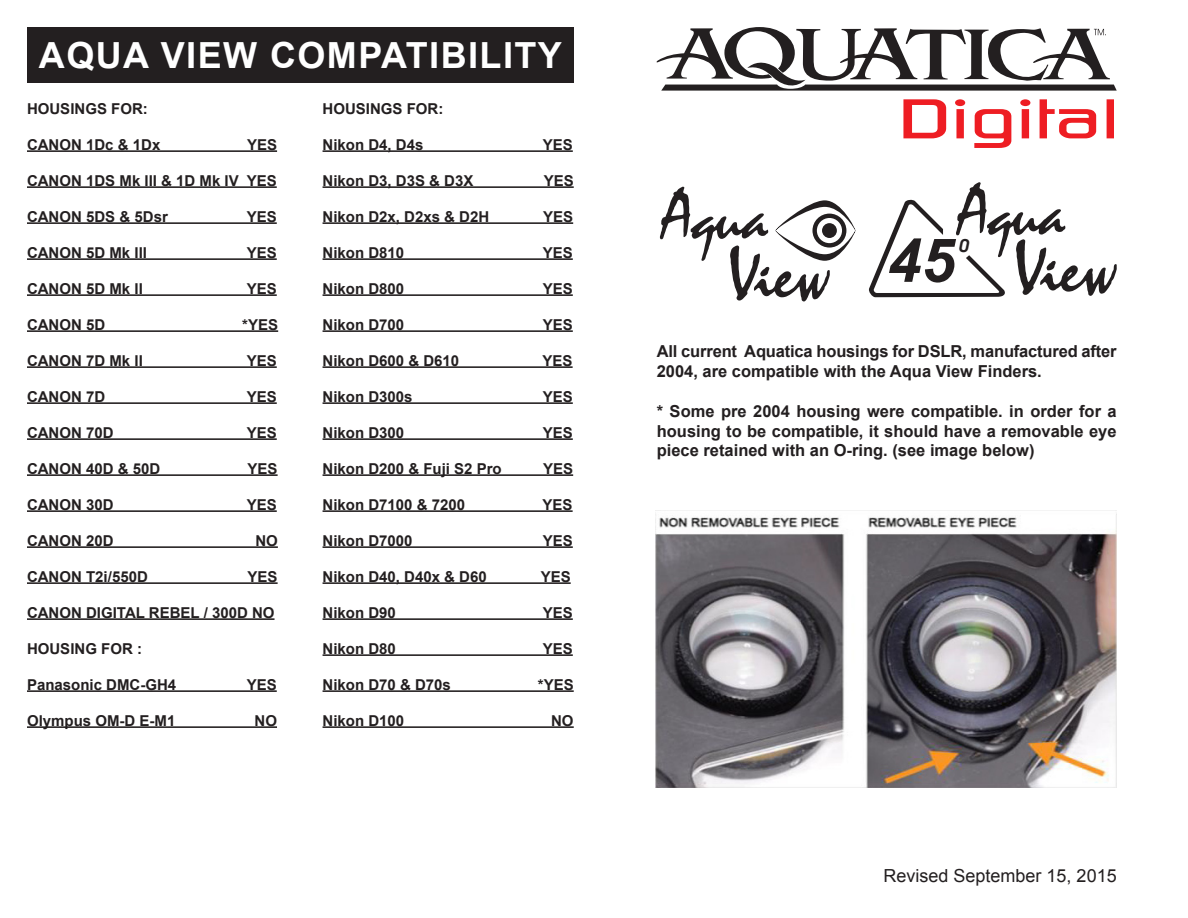
<style>
.page{position:relative;width:1188px;height:918px;background:#fff}
.page>*{position:absolute;margin:0;border:0;box-sizing:border-box;transform-origin:0 0}
.t1{font:italic 700 60.6px "Arial";color:#231f20}
.t2{font:700 36px "Arial";letter-spacing:.04em;color:#fff}
.t3{font:italic 700 18.15px "Avant Garde IT Cby BT";color:#231f20}
.t4{font:18px "Arial";color:#231f20}
.t5{font:700 16.5px/19.8px "Arial";color:#231f20}
.t6{font:700 15px "Arial";color:#231f20}
</style>
<div class="page">
<hr style="left:27px;top:150px;width:250px;height:2px;background:#231f20">
<hr style="left:27px;top:186px;width:250px;height:2px;background:#231f20">
<hr style="left:27px;top:222px;width:250px;height:2px;background:#231f20">
<hr style="left:27px;top:258px;width:250px;height:2px;background:#231f20">
<hr style="left:27px;top:294px;width:250px;height:2px;background:#231f20">
<hr style="left:27px;top:330px;width:251px;height:2px;background:#231f20">
<hr style="left:27px;top:366px;width:250px;height:2px;background:#231f20">
<hr style="left:27px;top:402px;width:250px;height:2px;background:#231f20">
<hr style="left:27px;top:438px;width:250px;height:2px;background:#231f20">
<hr style="left:27px;top:474px;width:251px;height:2px;background:#231f20">
<hr style="left:27px;top:510px;width:250px;height:2px;background:#231f20">
<hr style="left:27px;top:546px;width:251px;height:2px;background:#231f20">
<hr style="left:27px;top:582px;width:251px;height:2px;background:#231f20">
<hr style="left:27px;top:618px;width:248px;height:2px;background:#231f20">
<hr style="left:27px;top:690px;width:250px;height:2px;background:#231f20">
<hr style="left:27px;top:726px;width:250px;height:2px;background:#231f20">
<svg style="left:656px;top:27px;width:461px;height:64px"></svg>
<svg style="left:903px;top:99px;width:211px;height:49px"></svg>
<img style="left:656px;top:513px;width:461px;height:275px">
<hr style="left:323px;top:150px;width:250px;height:2px;background:#231f20">
<hr style="left:323px;top:186px;width:251px;height:2px;background:#231f20">
<hr style="left:323px;top:222px;width:250px;height:2px;background:#231f20">
<hr style="left:323px;top:258px;width:250px;height:2px;background:#231f20">
<hr style="left:323px;top:294px;width:250px;height:2px;background:#231f20">
<hr style="left:323px;top:330px;width:250px;height:2px;background:#231f20">
<hr style="left:323px;top:366px;width:250px;height:2px;background:#231f20">
<hr style="left:323px;top:402px;width:250px;height:2px;background:#231f20">
<hr style="left:323px;top:438px;width:250px;height:2px;background:#231f20">
<hr style="left:323px;top:474px;width:250px;height:2px;background:#231f20">
<hr style="left:323px;top:510px;width:250px;height:2px;background:#231f20">
<hr style="left:323px;top:546px;width:250px;height:2px;background:#231f20">
<hr style="left:323px;top:582px;width:248px;height:2px;background:#231f20">
<hr style="left:323px;top:618px;width:250px;height:2px;background:#231f20">
<hr style="left:323px;top:654px;width:250px;height:2px;background:#231f20">
<hr style="left:323px;top:690px;width:251px;height:2px;background:#231f20">
<hr style="left:323px;top:726px;width:251px;height:2px;background:#231f20">
<div style="left:27px;top:27px;width:546px;height:55px;background:#231f20"></div>
<svg style="left:660px;top:187px;width:195px;height:114px"></svg>
<svg style="left:868px;top:182px;width:249px;height:115px"></svg>
<p class="t2" style="left:39px;top:31px;width:525px">AQUA VIEW COMPATIBILITY</p>
<p class="t6" style="left:27px;top:98px;width:122px">HOUSINGS FOR:</p>
<p class="t6" style="left:27px;top:134px;width:135px">CANON 1Dc &amp; 1Dx</p>
<p class="t6" style="left:247px;top:134px;width:32px">YES</p>
<p class="t6" style="left:27px;top:170px;width:251px">CANON 1DS Mk III &amp; 1D Mk IV YES</p>
<p class="t6" style="left:27px;top:206px;width:142px">CANON 5DS &amp; 5Dsr</p>
<p class="t6" style="left:247px;top:206px;width:32px">YES</p>
<p class="t6" style="left:27px;top:242px;width:122px">CANON 5D Mk III</p>
<p class="t6" style="left:247px;top:242px;width:32px">YES</p>
<p class="t6" style="left:27px;top:278px;width:117px">CANON 5D Mk II</p>
<p class="t6" style="left:247px;top:278px;width:32px">YES</p>
<p class="t6" style="left:27px;top:314px;width:80px">CANON 5D</p>
<p class="t6" style="left:242px;top:314px;width:37px">*YES</p>
<p class="t6" style="left:27px;top:350px;width:117px">CANON 7D Mk II</p>
<p class="t6" style="left:247px;top:350px;width:32px">YES</p>
<p class="t6" style="left:27px;top:386px;width:80px">CANON 7D</p>
<p class="t6" style="left:247px;top:386px;width:32px">YES</p>
<p class="t6" style="left:27px;top:422px;width:88px">CANON 70D</p>
<p class="t6" style="left:247px;top:422px;width:32px">YES</p>
<p class="t6" style="left:27px;top:458px;width:135px">CANON 40D &amp; 50D</p>
<p class="t6" style="left:248px;top:458px;width:32px">YES</p>
<p class="t6" style="left:27px;top:494px;width:88px">CANON 30D</p>
<p class="t6" style="left:247px;top:494px;width:32px">YES</p>
<p class="t6" style="left:27px;top:530px;width:88px">CANON 20D</p>
<p class="t6" style="left:255px;top:530px;width:24px">NO</p>
<p class="t6" style="left:27px;top:566px;width:122px">CANON T2i/550D</p>
<p class="t6" style="left:248px;top:566px;width:32px">YES</p>
<p class="t6" style="left:27px;top:602px;width:249px">CANON DIGITAL REBEL / 300D NO</p>
<p class="t6" style="left:27px;top:638px;width:117px">HOUSING FOR :</p>
<p class="t6" style="left:27px;top:674px;width:151px">Panasonic DMC-GH4</p>
<p class="t6" style="left:247px;top:674px;width:32px">YES</p>
<p class="t6" style="left:27px;top:710px;width:150px">Olympus OM-D E-M1</p>
<p class="t6" style="left:255px;top:710px;width:24px">NO</p>
<p class="t6" style="left:323px;top:98px;width:122px">HOUSINGS FOR:</p>
<p class="t6" style="left:323px;top:134px;width:102px">Nikon D4, D4s</p>
<p class="t6" style="left:543px;top:134px;width:32px">YES</p>
<p class="t6" style="left:323px;top:170px;width:152px">Nikon D3, D3S &amp; D3X</p>
<p class="t6" style="left:544px;top:170px;width:32px">YES</p>
<p class="t6" style="left:323px;top:206px;width:168px">Nikon D2x, D2xs &amp; D2H</p>
<p class="t6" style="left:543px;top:206px;width:32px">YES</p>
<p class="t6" style="left:323px;top:242px;width:83px">Nikon D810</p>
<p class="t6" style="left:543px;top:242px;width:32px">YES</p>
<p class="t6" style="left:323px;top:278px;width:83px">Nikon D800</p>
<p class="t6" style="left:543px;top:278px;width:32px">YES</p>
<p class="t6" style="left:323px;top:314px;width:83px">Nikon D700</p>
<p class="t6" style="left:543px;top:314px;width:32px">YES</p>
<p class="t6" style="left:323px;top:350px;width:138px">Nikon D600 &amp; D610</p>
<p class="t6" style="left:543px;top:350px;width:32px">YES</p>
<p class="t6" style="left:323px;top:386px;width:92px">Nikon D300s</p>
<p class="t6" style="left:543px;top:386px;width:32px">YES</p>
<p class="t6" style="left:323px;top:422px;width:83px">Nikon D300</p>
<p class="t6" style="left:543px;top:422px;width:32px">YES</p>
<p class="t6" style="left:323px;top:458px;width:181px">Nikon D200 &amp; Fuji S2 Pro</p>
<p class="t6" style="left:543px;top:458px;width:32px">YES</p>
<p class="t6" style="left:323px;top:494px;width:144px">Nikon D7100 &amp; 7200</p>
<p class="t6" style="left:543px;top:494px;width:32px">YES</p>
<p class="t6" style="left:323px;top:530px;width:92px">Nikon D7000</p>
<p class="t6" style="left:543px;top:530px;width:32px">YES</p>
<p class="t6" style="left:323px;top:566px;width:166px">Nikon D40, D40x &amp; D60</p>
<p class="t6" style="left:541px;top:566px;width:32px">YES</p>
<p class="t6" style="left:323px;top:602px;width:75px">Nikon D90</p>
<p class="t6" style="left:543px;top:602px;width:32px">YES</p>
<p class="t6" style="left:323px;top:638px;width:75px">Nikon D80</p>
<p class="t6" style="left:543px;top:638px;width:32px">YES</p>
<p class="t6" style="left:323px;top:674px;width:130px">Nikon D70 &amp; D70s</p>
<p class="t6" style="left:538px;top:674px;width:37px">*YES</p>
<p class="t6" style="left:323px;top:710px;width:83px">Nikon D100</p>
<p class="t6" style="left:551px;top:710px;width:24px">NO</p>
<p class="t1" style="left:887px;top:221px;width:69px">45</p>
<p class="t3" style="left:959px;top:234px;width:12px">0</p>
<p class="t5" style="left:657px;top:342px;width:461px">All current Aquatica housings for DSLR, manufactured after<br>2004, are compatible with the Aqua View Finders.</p>
<p class="t5" style="left:657px;top:402px;width:461px;text-align:justify">* Some pre 2004 housing were compatible. in order for a housing to be compatible, it should have a removable eye piece retained with an O-ring. (see image below)</p>
<p class="t4" style="left:884px;top:864px;width:235px">Revised September 15, 2015</p>
</div>
